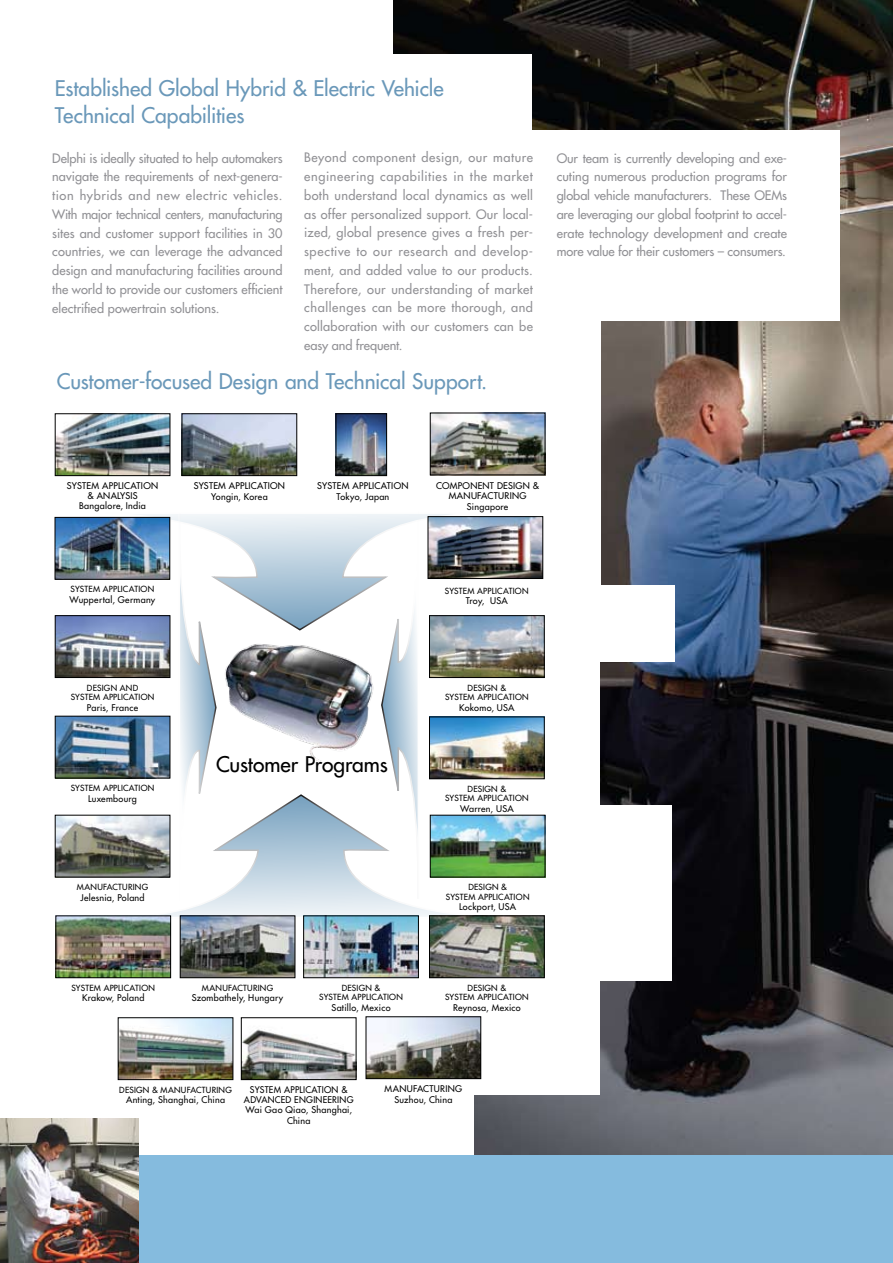
<style>
.page{position:relative;width:893px;height:1263px;background:#fff}
.page>*{position:absolute;margin:0;border:0;box-sizing:border-box;transform-origin:0 0}
.t1{font:500 21px/27px "Futura Std";color:#6a98b9}
.t2{font:500 21px "Futura Std";letter-spacing:-.01em;color:#000}
.t3{font:500 12.75px/18.8px "Futura Std";color:#919195;text-align:justify}
.t4{font:500 9px/10.5px "Futura Std";letter-spacing:.03em;color:#000;text-align:center}
.t5{font:500 8.25px/9.3px "Futura Std";letter-spacing:.03em;color:#000;text-align:center}
</style>
<div class="page">
<img style="left:394px;top:0;width:499px;height:1155px">
<div style="left:393px;top:586px;width:207px;height:509px;background:#fff"></div>
<div style="left:393px;top:54px;width:139px;height:265px;background:#fff"></div>
<div style="left:390px;top:313px;width:210px;height:279px;background:#fff"></div>
<div style="left:532px;top:805px;width:139px;height:176px;background:#fff"></div>
<div style="left:594px;top:585px;width:80px;height:77px;background:#fff"></div>
<div style="left:529px;top:130px;width:311px;height:191px;background:#fff"></div>
<div style="left:388px;top:1090px;width:86px;height:76px;background:#fff"></div>
<div style="left:0;top:1155px;width:893px;height:108px;background:#85bbde"></div>
<img style="left:0;top:1118px;width:139px;height:145px">
<svg style="left:104px;top:514px;width:346px;height:118px"></svg>
<svg style="left:106px;top:794px;width:390px;height:125px"></svg>
<svg style="left:380px;top:514px;width:40px;height:386px"></svg>
<svg style="left:178px;top:514px;width:40px;height:389px"></svg>
<img style="left:57px;top:519px;width:111px;height:59px">
<div style="left:55px;top:517px;width:115px;height:63px;border:1px solid #000"></div>
<img style="left:57px;top:617px;width:111px;height:59px">
<div style="left:55px;top:615px;width:115px;height:63px;border:1px solid #000"></div>
<img style="left:182px;top:917px;width:111px;height:59px">
<div style="left:180px;top:915px;width:115px;height:63px;border:1px solid #000"></div>
<img style="left:431px;top:718px;width:112px;height:59px">
<div style="left:429px;top:716px;width:116px;height:63px;border:1px solid #000"></div>
<img style="left:57px;top:917px;width:112px;height:59px">
<div style="left:55px;top:915px;width:116px;height:63px;border:1px solid #000"></div>
<img style="left:431px;top:617px;width:112px;height:59px">
<div style="left:429px;top:615px;width:116px;height:63px;border:1px solid #000"></div>
<img style="left:57px;top:718px;width:111px;height:58px">
<div style="left:55px;top:716px;width:115px;height:62px;border:1px solid #000"></div>
<img style="left:431px;top:917px;width:112px;height:59px">
<div style="left:429px;top:915px;width:116px;height:63px;border:1px solid #000"></div>
<img style="left:57px;top:817px;width:111px;height:58px">
<img style="left:305px;top:917px;width:112px;height:59px">
<div style="left:303px;top:915px;width:116px;height:63px;border:1px solid #000"></div>
<img style="left:432px;top:415px;width:111px;height:58px">
<div style="left:430px;top:413px;width:115px;height:62px;border:1px solid #000"></div>
<img style="left:120px;top:1019px;width:111px;height:59px">
<div style="left:118px;top:1017px;width:115px;height:63px;border:1px solid #000"></div>
<img style="left:338px;top:415px;width:47px;height:59px">
<div style="left:336px;top:413px;width:51px;height:63px;border:1px solid #000"></div>
<img style="left:368px;top:1018px;width:111px;height:59px">
<div style="left:366px;top:1016px;width:115px;height:63px;border:1px solid #000"></div>
<img style="left:57px;top:415px;width:111px;height:59px">
<div style="left:55px;top:413px;width:115px;height:63px;border:1px solid #000"></div>
<img style="left:184px;top:415px;width:111px;height:59px">
<div style="left:182px;top:413px;width:115px;height:63px;border:1px solid #000"></div>
<img style="left:430px;top:518px;width:111px;height:59px">
<div style="left:428px;top:516px;width:115px;height:63px;border:1px solid #000"></div>
<img style="left:243px;top:1029px;width:111px;height:49px">
<div style="left:241px;top:1017px;width:115px;height:63px;border:1px solid #000"></div>
<img style="left:432px;top:817px;width:111px;height:58px">
<img style="left:225px;top:644px;width:149px;height:117px">
<h1 class="t1" style="left:55px;top:75px;width:390px">Established Global Hybrid &amp; Electric Vehicle<br>Technical Capabilities</h1>
<p class="t3" style="left:52px;top:149px;width:232px">Delphi is ideally situated to help automakers navigate the requirements of next-genera&shy;tion hybrids and new electric vehicles.<br>With major technical centers, manufacturing sites and customer support facilities in 30 countries, we can leverage the advanced design and manufacturing facilities around the world to provide our customers efficient electrified powertrain solutions.</p>
<p class="t3" style="left:557px;top:149px;width:232px">Our team is currently developing and exe&shy;cuting numerous production programs for global vehicle manufacturers. These OEMs are leveraging our global footprint to accel&shy;erate technology development and create more value for their customers – consumers.</p>
<p class="t3" style="left:304px;top:148px;width:230px">Beyond component design, our mature engineering capabilities in the market both understand local dynamics as well as offer personalized support. Our local&shy;ized, global presence gives a fresh per&shy;spective to our research and develop&shy;ment, and added value to our products.<br>Therefore, our understanding of market challenges can be more thorough, and collaboration with our customers can be easy and frequent.</p>
<h1 class="t1" style="left:57px;top:368px;width:432px">Customer-focused Design and Technical Support.</h1>
<p class="t4" style="left:67px;top:481px;width:93px;line-height:9.3px">SYSTEM APPLICATION &amp; ANALYSIS</p>
<p class="t4" style="left:79px;top:501px;width:68px">Bangalore, India</p>
<p class="t4" style="left:194px;top:481px;width:93px">SYSTEM APPLICATION<br>Yongin, Korea</p>
<p class="t4" style="left:317px;top:481px;width:93px">SYSTEM APPLICATION<br>Tokyo, Japan</p>
<p class="t4" style="left:436px;top:480px;width:104px">COMPONENT DESIGN &amp;<br>MANUFACTURING<br>Singapore</p>
<p class="t5" style="left:71px;top:585px;width:85px">SYSTEM APPLICATION</p>
<p class="t4" style="left:70px;top:594px;width:87px">Wuppertal, Germany</p>
<p class="t5" style="left:445px;top:586px;width:85px">SYSTEM APPLICATION</p>
<p class="t4" style="left:466px;top:595px;width:43px">Troy, USA</p>
<p class="t5" style="left:71px;top:683px;width:85px">DESIGN AND<br>SYSTEM APPLICATION</p>
<p class="t4" style="left:87px;top:702px;width:53px">Paris, France</p>
<p class="t5" style="left:445px;top:683px;width:85px">DESIGN &amp;<br>SYSTEM APPLICATION</p>
<p class="t4" style="left:459px;top:702px;width:57px">Kokomo, USA</p>
<h1 class="t2" style="left:216px;top:751px;width:173px">Customer Programs</h1>
<p class="t5" style="left:71px;top:783px;width:85px">SYSTEM APPLICATION</p>
<p class="t4" style="left:88px;top:793px;width:50px">Luxembourg</p>
<p class="t5" style="left:445px;top:784px;width:85px">DESIGN &amp;<br>SYSTEM APPLICATION</p>
<p class="t4" style="left:460px;top:803px;width:55px">Warren, USA</p>
<p class="t5" style="left:77px;top:882px;width:73px">MANUFACTURING</p>
<p class="t4" style="left:81px;top:892px;width:66px">Jelesnia, Poland</p>
<p class="t5" style="left:446px;top:882px;width:85px">DESIGN &amp;<br>SYSTEM APPLICATION</p>
<p class="t4" style="left:459px;top:901px;width:59px">Lockport, USA</p>
<p class="t5" style="left:71px;top:983px;width:85px">SYSTEM APPLICATION</p>
<p class="t4" style="left:82px;top:993px;width:64px">Krakow, Poland</p>
<p class="t5" style="left:202px;top:983px;width:73px">MANUFACTURING</p>
<p class="t4" style="left:192px;top:993px;width:93px">Szombathely, Hungary</p>
<p class="t5" style="left:319px;top:983px;width:85px">DESIGN &amp;<br>SYSTEM APPLICATION</p>
<p class="t4" style="left:331px;top:1002px;width:61px">Satillo, Mexico</p>
<p class="t5" style="left:445px;top:983px;width:85px">DESIGN &amp;<br>SYSTEM APPLICATION</p>
<p class="t4" style="left:453px;top:1002px;width:69px">Reynosa, Mexico</p>
<p class="t5" style="left:119px;top:1085px;width:114px">DESIGN &amp; MANUFACTURING</p>
<p class="t4" style="left:126px;top:1095px;width:100px">Anting, Shanghai, China</p>
<p class="t4" style="left:244px;top:1085px;width:111px;line-height:9.3px">SYSTEM APPLICATION &amp;<br>ADVANCED ENGINEERING</p>
<p class="t4" style="left:245px;top:1105px;width:108px">Wai Gao Qiao, Shanghai,<br>China</p>
<p class="t4" style="left:385px;top:1084px;width:79px">MANUFACTURING<br>Suzhou, China</p>
</div>
